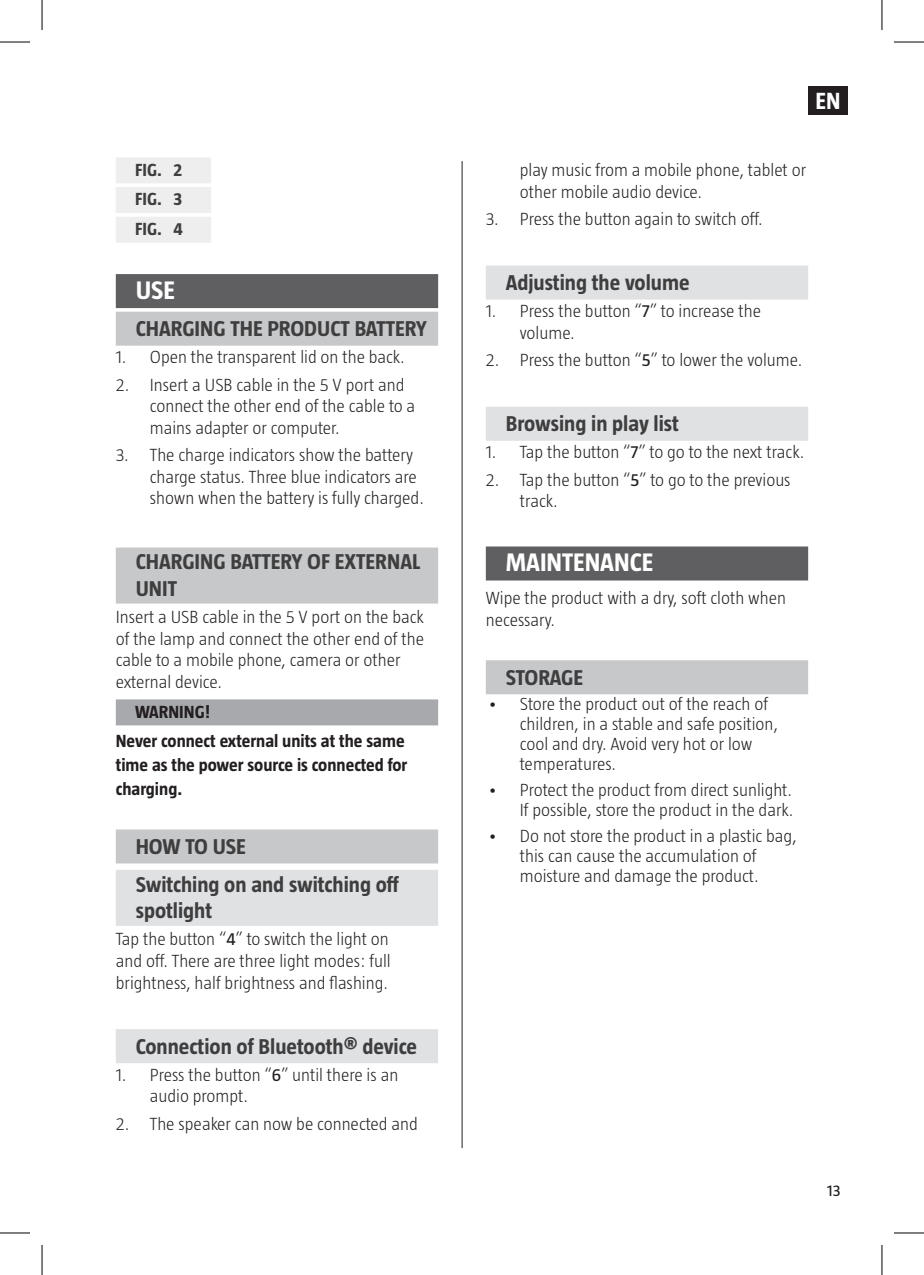
<style>
.page{position:relative;width:924px;height:1275px;background:#fff}
.page>*{position:absolute;margin:0;border:0;box-sizing:border-box;transform-origin:0 0}
.t1{font:700 26px "Taz";color:#fff}
.t2{font:700 24px "Taz";color:#fff}
.t3{font:700 22px/26.4px "Taz";color:#3e3e3f}
.t4{font:300 18px/21.6px "Taz";color:#231f20}
.t5{font:700 18px/29.6px "Taz";color:#231f20}
.t6{font:700 18px/29.6px "Taz";color:#3e3e3f;text-align:justify}
.t7{font:16px "Taz";color:#231f20}
.s1{font-weight:400}
</style>
<div class="page">
<div style="left:807px;top:86px;width:39px;height:28px;background:#231f20"></div>
<hr style="left:461px;top:161px;width:1px;height:987px;background:#231f20">
<div style="left:116px;top:157px;width:95px;height:26px;background:#eeeeef"></div>
<div style="left:116px;top:187px;width:95px;height:26px;background:#eeeeef"></div>
<div style="left:116px;top:217px;width:95px;height:26px;background:#eeeeef"></div>
<div style="left:116px;top:274px;width:322px;height:34px;background:#5f5f62"></div>
<div style="left:116px;top:312px;width:322px;height:34px;background:#c7c8ca"></div>
<div style="left:116px;top:547px;width:322px;height:56px;background:#c7c8ca"></div>
<div style="left:116px;top:699px;width:322px;height:26px;background:#a8a9ad"></div>
<div style="left:116px;top:829px;width:322px;height:34px;background:#c7c8ca"></div>
<div style="left:116px;top:870px;width:322px;height:56px;background:#e0e1e3"></div>
<div style="left:116px;top:1029px;width:322px;height:34px;background:#e0e1e3"></div>
<div style="left:485px;top:265px;width:322px;height:34px;background:#e0e1e3"></div>
<div style="left:485px;top:407px;width:322px;height:34px;background:#e0e1e3"></div>
<div style="left:485px;top:546px;width:322px;height:34px;background:#5f5f62"></div>
<div style="left:485px;top:660px;width:322px;height:34px;background:#c7c8ca"></div>
<hr style="left:0;top:42px;width:30px;height:1px;background:#000">
<hr style="left:893px;top:42px;width:30px;height:1px;background:#000">
<hr style="left:0;top:1232px;width:30px;height:1px;background:#000">
<hr style="left:893px;top:1232px;width:30px;height:1px;background:#000">
<hr style="left:42px;top:0;width:1px;height:30px;background:#000">
<hr style="left:42px;top:1245px;width:1px;height:30px;background:#000">
<hr style="left:881px;top:0;width:1px;height:30px;background:#000">
<hr style="left:881px;top:1245px;width:1px;height:30px;background:#000">
<p class="t6" style="left:135px;top:154px;width:49px">FIG. 2<br>FIG. 3<br>FIG. 4</p>
<h1 class="t1" style="left:136px;top:276px;width:41px">USE</h1>
<p class="t3" style="left:136px;top:315px;width:292px">CHARGING THE PRODUCT BATTERY</p>
<p class="t4" style="left:116px;top:346px;width:290px">1. Open the transparent lid on the back.</p>
<p class="t4" style="left:150px;top:373px;width:267px;text-indent:-34px">2. Insert a USB cable in the 5 V port and connect the other end of the cable to a mains adapter or computer.</p>
<p class="t4" style="left:150px;top:444px;width:275px;text-indent:-34px">3. The charge indicators show the battery charge status. Three blue indicators are shown when the battery is fully charged.</p>
<p class="t3" style="left:136px;top:548px;width:286px">CHARGING BATTERY OF EXTERNAL<br>UNIT</p>
<p class="t4" style="left:116px;top:606px;width:309px">Insert a USB cable in the 5 V port on the back of the lamp and connect the other end of the cable to a mobile phone, camera or other external device.</p>
<p class="t5" style="left:116px;top:696px;width:290px;text-indent:19px">WARNING!<br>Never connect external units at the same</p>
<p class="t5" style="left:116px;top:753px;width:293px;line-height:24px">time as the power source is connected for charging.</p>
<p class="t3" style="left:136px;top:827px;width:265px;line-height:37.8px">HOW TO USE<br>Switching on and switching off</p>
<p class="t3" style="left:136px;top:897px;width:78px">spotlight</p>
<p class="t4" style="left:116px;top:928px;width:276px;text-align:justify">Tap the button “<span class="s1">4</span>” to switch the light on and off. There are three light modes: full brightness, half brightness and flashing.</p>
<p class="t3" style="left:136px;top:1032px;width:283px">Connection of Bluetooth® device</p>
<p class="t4" style="left:150px;top:1063px;width:250px;text-indent:-34px">1. Press the button “<span class="s1">6</span>” until there is an audio prompt.</p>
<p class="t4" style="left:116px;top:1112px;width:303px">2. The speaker can now be connected and</p>
<h2 class="t2" style="left:815px;top:87px;width:26px">EN</h2>
<p class="t4" style="left:519px;top:159px;width:288px">play music from a mobile phone, tablet or other mobile audio device.</p>
<p class="t4" style="left:485px;top:208px;width:278px">3. Press the button again to switch off.</p>
<p class="t3" style="left:505px;top:269px;width:185px">Adjusting the volume</p>
<p class="t4" style="left:519px;top:300px;width:242px;text-indent:-34px">1. Press the button “<span class="s1">7</span>” to increase the volume.</p>
<p class="t4" style="left:485px;top:349px;width:318px">2. Press the button “<span class="s1">5</span>” to lower the volume.</p>
<p class="t3" style="left:505px;top:410px;width:174px">Browsing in play list</p>
<p class="t4" style="left:485px;top:441px;width:320px">1. Tap the button “<span class="s1">7</span>” to go to the next track.</p>
<p class="t4" style="left:519px;top:468px;width:272px;text-indent:-34px">2. Tap the button “<span class="s1">5</span>” to go to the previous track.</p>
<h1 class="t1" style="left:505px;top:548px;width:149px">MAINTENANCE</h1>
<p class="t4" style="left:485px;top:587px;width:301px">Wipe the product with a dry, soft cloth when necessary.</p>
<p class="t3" style="left:505px;top:664px;width:79px">STORAGE</p>
<p class="t4" style="left:519px;top:694px;width:260px;line-height:20px;text-indent:-32px">• Store the product out of the reach of children, in a stable and safe position, cool and dry. Avoid very hot or low temperatures.</p>
<p class="t4" style="left:487px;top:779px;width:307px;line-height:20px;text-align:right">• Protect the product from direct sunlight.<br>If possible, store the product in the dark.</p>
<p class="t4" style="left:487px;top:825px;width:310px;line-height:20px;text-align:center">• Do not store the product in a plastic bag, this can cause the accumulation of<br>moisture and damage the product.</p>
<p class="t7" style="left:826px;top:1181px;width:15px">13</p>
</div>
